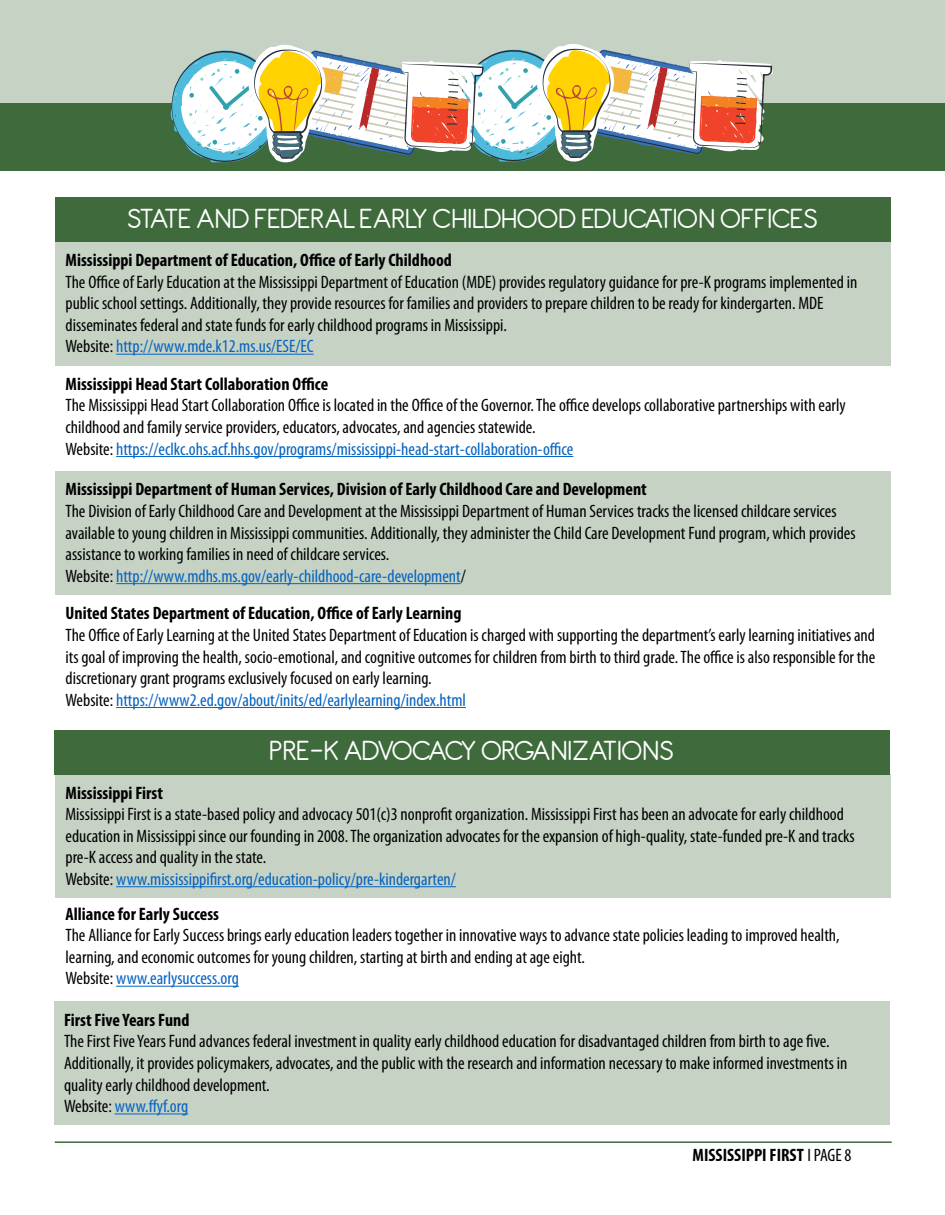
<style>
.page{position:relative;width:945px;height:1215px;background:#fff}
.page>*{position:absolute;margin:0;border:0;box-sizing:border-box;transform-origin:0 0}
.t1{font:30px "Antipasto";color:#fff}
.t2{font:30px "Antipasto";letter-spacing:-.025em;color:#fff}
.t3{font:condensed 18px/21.6px "Myriad Pro";color:#000}
.t4{font:700 condensed 18px "Myriad Pro";color:#000}
.s1{color:#0563c1}
.s2{font-weight:400}
</style>
<div class="page">
<div style="left:56px;top:197px;width:835px;height:45px;background:#3f6b3c"></div>
<div style="left:56px;top:242px;width:835px;height:123px;background:#c5d2c4"></div>
<hr style="left:116px;top:354px;width:198px;height:1px;background:#0563c1">
<hr style="left:116px;top:456px;width:457px;height:1px;background:#0563c1">
<div style="left:56px;top:471px;width:835px;height:124px;background:#c5d2c4"></div>
<hr style="left:116px;top:583px;width:345px;height:1px;background:#0563c1">
<hr style="left:116px;top:707px;width:350px;height:1px;background:#0563c1">
<div style="left:55px;top:730px;width:835px;height:45px;background:#3f6b3c"></div>
<div style="left:56px;top:775px;width:835px;height:123px;background:#c5d2c4"></div>
<hr style="left:116px;top:886px;width:340px;height:1px;background:#0563c1">
<hr style="left:116px;top:986px;width:123px;height:1px;background:#0563c1">
<div style="left:54px;top:1002px;width:836px;height:123px;background:#c5d2c4"></div>
<hr style="left:115px;top:1114px;width:73px;height:1px;background:#0563c1">
<div style="left:0;top:103px;width:945px;height:68px;background:#3f6b3c"></div>
<div style="left:0;top:0;width:945px;height:103px;background:#c5d2c4"></div>
<svg style="left:170px;top:44px;width:603px;height:119px"></svg>
<hr style="left:55px;top:1141px;width:837px;height:2px;background:#3f693c">
<h1 class="t1" style="left:127px;top:201px;width:692px">STATE AND FEDERAL EARLY CHILDHOOD EDUCATION OFFICES</h1>
<p class="t4" style="left:66px;top:250px;width:388px">Mississippi Department of Education, Office of Early Childhood</p>
<p class="t3" style="left:66px;top:271px;width:793px">The Office of Early Education at the Mississippi Department of Education (MDE) provides regulatory guidance for pre-K programs implemented in public school settings. Additionally, they provide resources for families and providers to prepare children to be ready for kindergarten. MDE disseminates federal and state funds for early childhood programs in Mississippi.<br>Website: <span class="s1">http://www.mde.k12.ms.us/ESE/EC</span></p>
<p class="t4" style="left:66px;top:374px;width:264px">Mississippi Head Start Collaboration Office</p>
<p class="t3" style="left:66px;top:395px;width:782px">The Mississippi Head Start Collaboration Office is located in the Office of the Governor. The office develops collaborative partnerships with early childhood and family service providers, educators, advocates, and agencies statewide.<br>Website: <span class="s1">https://eclkc.ohs.acf.hhs.gov/programs/mississippi-head-start-collaboration-office</span></p>
<p class="t4" style="left:66px;top:480px;width:583px">Mississippi Department of Human Services, Division of Early Childhood Care and Development</p>
<p class="t3" style="left:66px;top:501px;width:792px">The Division of Early Childhood Care and Development at the Mississippi Department of Human Services tracks the licensed childcare services available to young children in Mississippi communities. Additionally, they administer the Child Care Development Fund program, which provides assistance to working families in need of childcare services.<br>Website: <span class="s1">http://www.mdhs.ms.gov/early-childhood-care-development</span>/</p>
<p class="t4" style="left:66px;top:603px;width:397px">United States Department of Education, Office of Early Learning</p>
<p class="t3" style="left:66px;top:625px;width:811px">The Office of Early Learning at the United States Department of Education is charged with supporting the department’s early learning initiatives and its goal of improving the health, socio-emotional, and cognitive outcomes for children from birth to third grade. The office is also responsible for the discretionary grant programs exclusively focused on early learning.<br>Website: <span class="s1">https://www2.ed.gov/about/inits/ed/earlylearning/index.html</span></p>
<h1 class="t2" style="left:270px;top:733px;width:406px">PRE-K ADVOCACY ORGANIZATIONS</h1>
<p class="t4" style="left:66px;top:783px;width:99px">Mississippi First</p>
<p class="t3" style="left:66px;top:804px;width:791px">Mississippi First is a state-based policy and advocacy 501(c)3 nonprofit organization. Mississippi First has been an advocate for early childhood education in Mississippi since our founding in 2008. The organization advocates for the expansion of high-quality, state-funded pre-K and tracks pre-K access and quality in the state.<br>Website: <span class="s1">www.mississippifirst.org/education-policy/pre-kindergarten/</span></p>
<p class="t4" style="left:66px;top:904px;width:155px">Alliance for Early Success</p>
<p class="t3" style="left:66px;top:925px;width:776px">The Alliance for Early Success brings early education leaders together in innovative ways to advance state policies leading to improved health, learning, and economic outcomes for young children, starting at birth and ending at age eight.<br>Website: <span class="s1">www.earlysuccess.org</span></p>
<p class="t4" style="left:64px;top:1010px;width:127px">First Five Years Fund</p>
<p class="t3" style="left:64px;top:1031px;width:785px">The First Five Years Fund advances federal investment in quality early childhood education for disadvantaged children from birth to age five.<br>Additionally, it provides policymakers, advocates, and the public with the research and information necessary to make informed investments in quality early childhood development.<br>Website: <span class="s1">www.ffyf.org</span></p>
<p class="t4" style="left:693px;top:1145px;width:160px">MISSISSIPPI FIRST <span class="s2">I PAGE 8</span></p>
</div>
